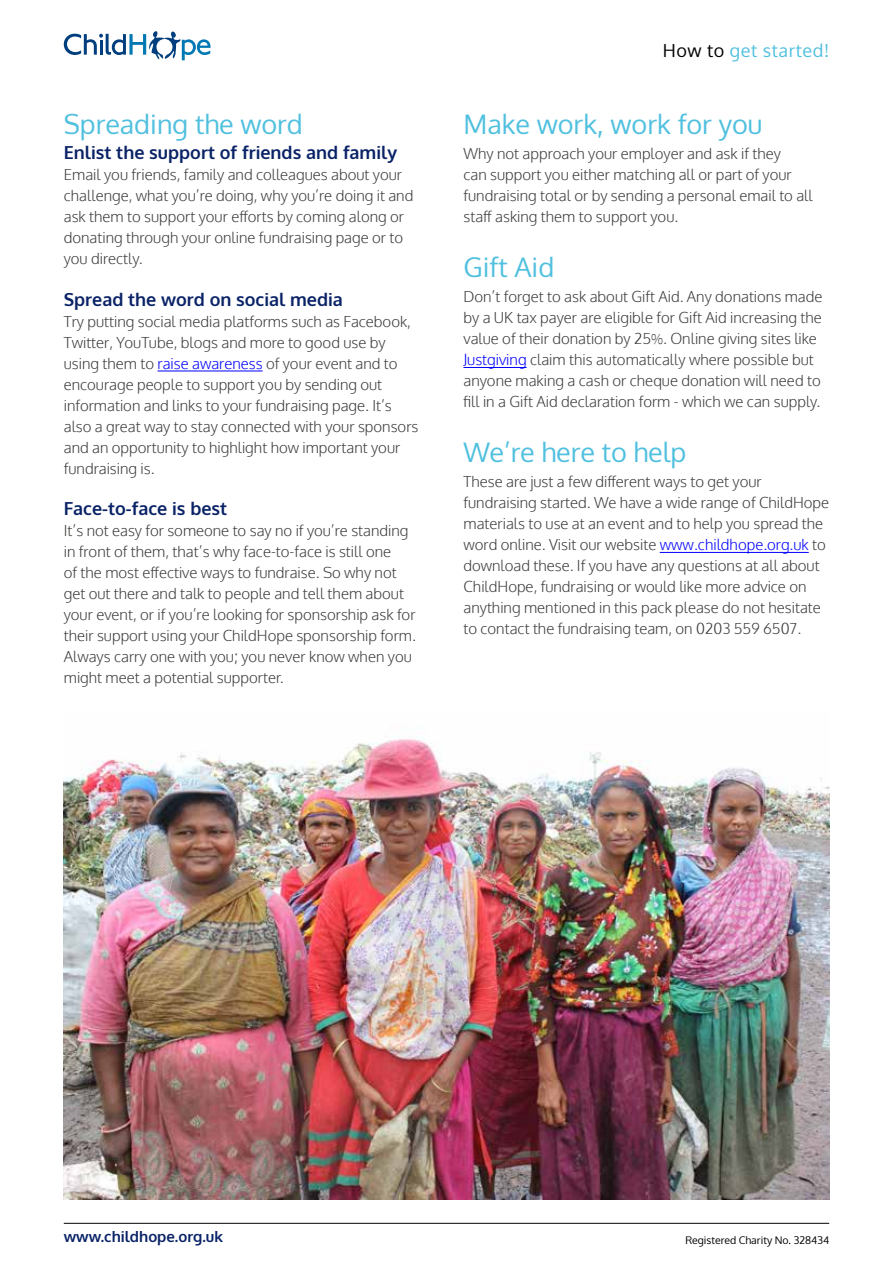
<style>
.page{position:relative;width:893px;height:1263px;background:#fff}
.page>*{position:absolute;margin:0;border:0;box-sizing:border-box;transform-origin:0 0}
.t1{font:27px "Oxygen";color:#50c0df}
.t2{font:700 18px "Oxygen";color:#0a2367}
.t3{font:18px "Oxygen";letter-spacing:.03em;color:#50c0df}
.t4{font:300 15px/21px "Oxygen";color:#3c3c3b}
.t5{font:700 15px "Oxygen";color:#0a2367}
.t6{font:10.5px "Oxygen";color:#000}
.s1{color:#00f}
.s2{color:#000}
.s3{font-family:"Source Sans Pro"}
</style>
<div class="page">
<hr style="left:158px;top:371px;width:105px;height:1px;background:#00f">
<hr style="left:463px;top:367px;width:64px;height:1px;background:#00f">
<hr style="left:660px;top:552px;width:149px;height:1px;background:#00f">
<svg style="left:64px;top:31px;width:147px;height:29px"></svg>
<hr style="left:64px;top:1223px;width:765px;height:1px;background:#000">
<img style="left:64px;top:739px;width:765px;height:460px">
<h1 class="t1" style="left:64px;top:106px;width:240px">Spreading the word</h1>
<p class="t2" style="left:64px;top:141px;width:335px">Enlist the support of friends and family</p>
<p class="t4" style="left:64px;top:165px;width:351px">Email you friends, family and colleagues about your challenge, what you’re doing, why you’re doing it and ask them to support your efforts by coming along or donating through your online fundraising page or to you directly.</p>
<p class="t2" style="left:64px;top:288px;width:281px">Spread the word on social media</p>
<p class="t4" style="left:64px;top:311px;width:356px">Try putting social media platforms such as Facebook, Twitter, YouTube, blogs and more to good use by using them to <span class="s1">raise awareness</span> of your event and to encourage people to support you by sending out information and links to your fundraising page. It’s also a great way to stay connected with your sponsors and an opportunity to highlight how important your fundraising is.</p>
<p class="t2" style="left:64px;top:497px;width:165px">Face-to-face is best</p>
<p class="t4" style="left:64px;top:521px;width:354px">It’s not easy for someone to say no if you’re standing in front of them, that’s why face-to-face is still one<br>of the most effective ways to fundraise. So why not get out there and talk to people and tell them about your event, or if you’re looking for sponsorship ask for their support using your ChildHope sponsorship form.<br>Always carry one with you; you never know when you might meet a potential supporter.</p>
<p class="t3" style="left:663px;top:38px;width:168px"><span class="s2">How to</span> get started!</p>
<h1 class="t1" style="left:463px;top:106px;width:300px">Make work, work for you</h1>
<p class="t4" style="left:463px;top:144px;width:351px">Why not approach your employer and ask if they<br>can support you either matching all or part of your fundraising total or by sending a personal email to all staff asking them to support you.</p>
<h1 class="t1" style="left:463px;top:249px;width:92px">Gift Aid</h1>
<p class="t4" style="left:463px;top:287px;width:360px">Don’t forget to ask about Gift Aid. Any donations made by a UK tax payer are eligible for Gift Aid increasing the value of their donation by 25<span class="s3">%</span>. Online giving sites like <span class="s1">Justgiving</span> claim this automatically where possible but anyone making a cash or cheque donation will need to fill in a Gift Aid declaration form - which we can supply.</p>
<h1 class="t1" style="left:463px;top:434px;width:224px">We’re here to help</h1>
<p class="t4" style="left:463px;top:472px;width:367px">These are just a few different ways to get your fundraising started. We have a wide range of ChildHope materials to use at an event and to help you spread the word online. Visit our website <span class="s1">www.childhope.org.uk</span> to download these. If you have any questions at all about ChildHope, fundraising or would like more advice on anything mentioned in this pack please do not hesitate to contact the fundraising team, on 0203 559 6507.</p>
<p class="t5" style="left:64px;top:1227px;width:161px">www.childhope.org.uk</p>
<p class="t6" style="left:685px;top:1233px;width:145px">Registered Charity No. 328434</p>
</div>
